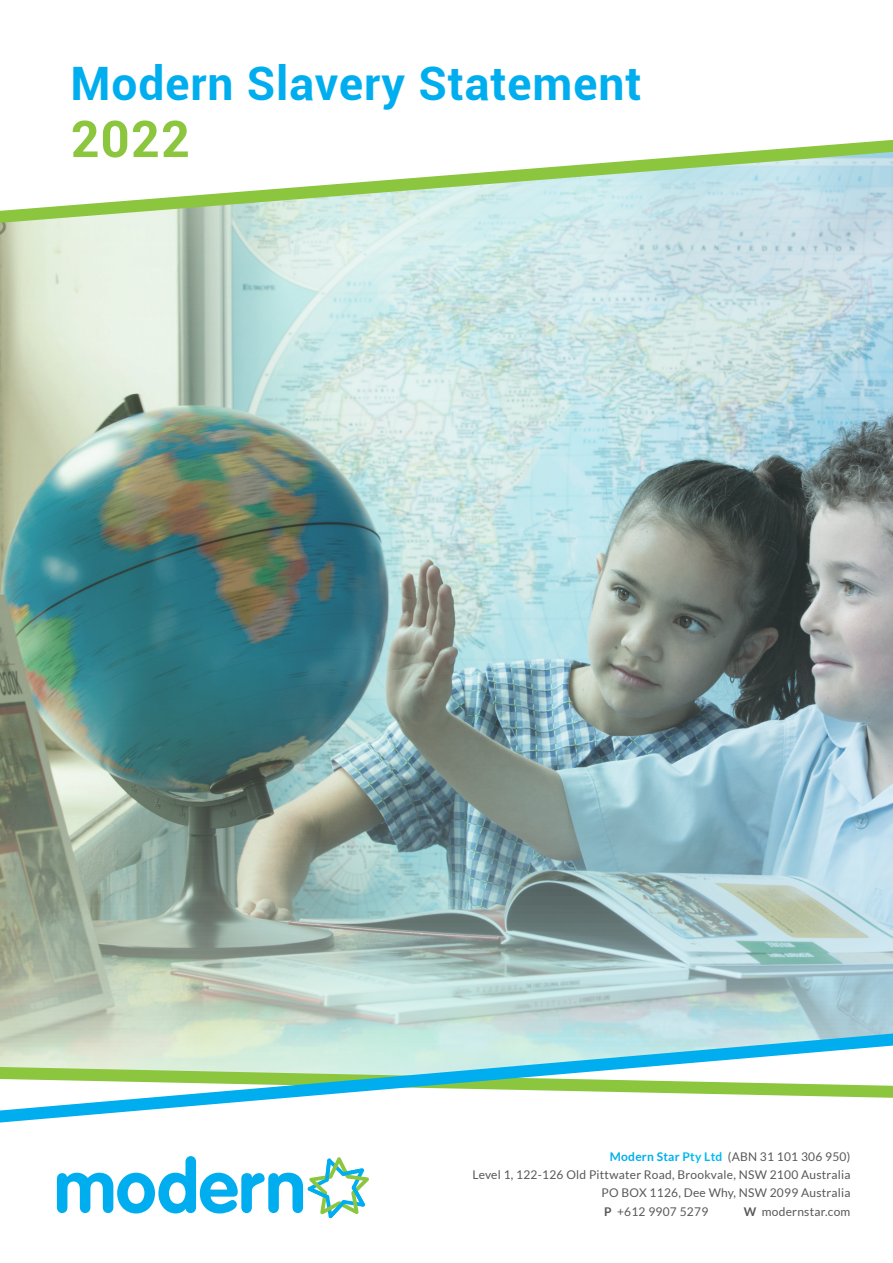
<style>
.page{position:relative;width:893px;height:1263px;background:#fff}
.page>*{position:absolute;margin:0;border:0;box-sizing:border-box;transform-origin:0 0}
.t1{font:700 50.7px "Roboto";color:#8bc63e}
.t2{font:700 46.05px "Roboto";letter-spacing:.02em;color:#00aeef}
.t3{font:12px "Lato";letter-spacing:.02em;color:#57585a}
.s1{font-weight:700;color:#00aeef}
.s2{font-weight:700;color:#00baf1}
.s3{font-weight:700}
</style>
<div class="page">
<img style="left:0;top:241px;width:893px;height:780px">
<svg style="left:57px;top:1156px;width:312px;height:62px"></svg>
<svg style="left:0;top:139px;width:893px;height:102px"></svg>
<svg style="left:0;top:1021px;width:893px;height:102px"></svg>
<h2 class="t2" style="left:70px;top:51px;width:572px">Modern Slavery Statement</h2>
<h1 class="t1" style="left:70px;top:103px;width:121px">2022</h1>
<p class="t3" style="left:610px;top:1150px;width:242px"><span class="s1">Modern Star</span> <span class="s2">Pty Ltd</span> (ABN 31 101 306 950)</p>
<p class="t3" style="left:472px;top:1168px;width:379px">Level 1, 122-126 Old Pittwater Road, Brookvale, NSW 2100 Australia</p>
<p class="t3" style="left:602px;top:1186px;width:250px">PO BOX 1126, Dee Why, NSW 2099 Australia</p>
<p class="t3" style="left:604px;top:1205px;width:106px"><span class="s3">P</span> +612 9907 5279</p>
<p class="t3" style="left:744px;top:1205px;width:108px"><span class="s3">W</span> modernstar.com</p>
</div>
